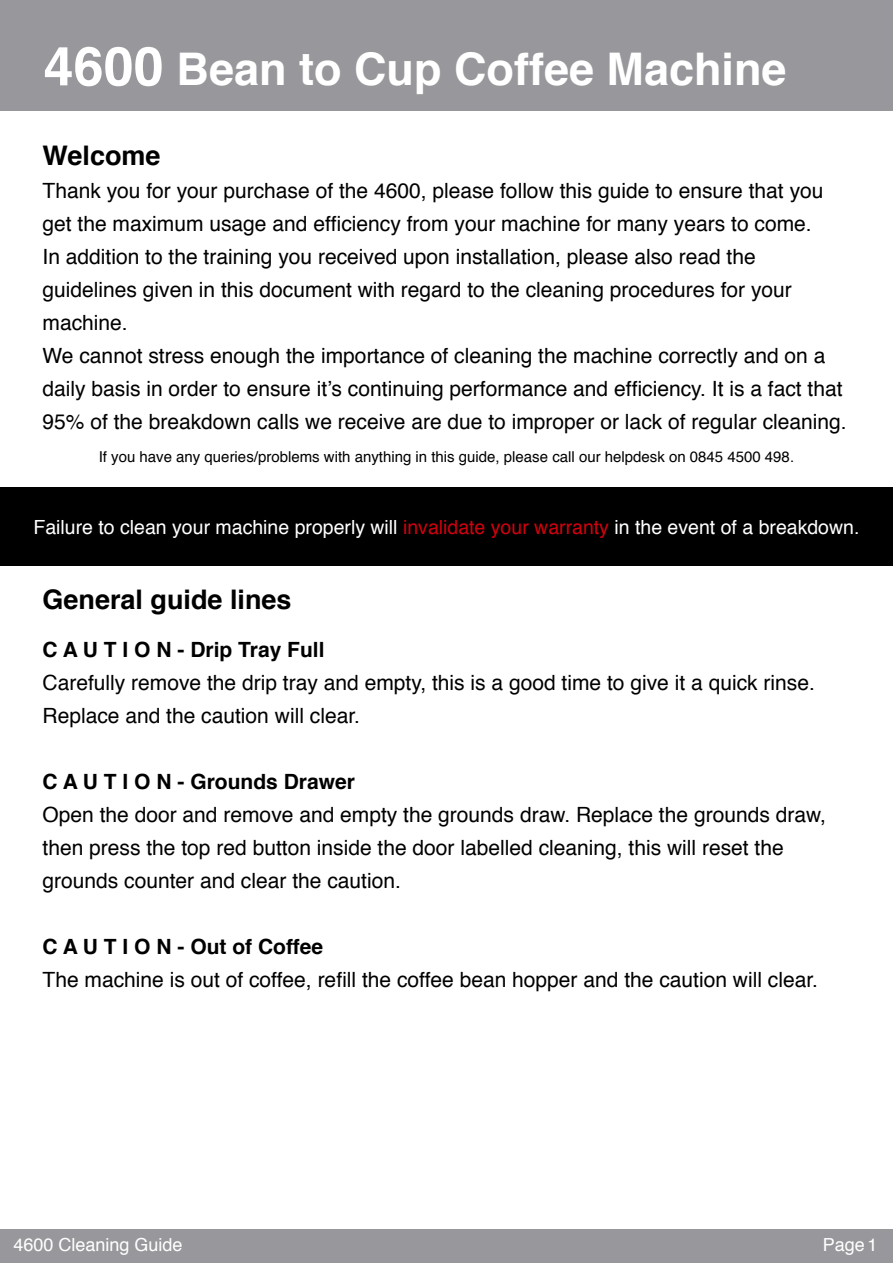
<style>
.page{position:relative;width:893px;height:1263px;background:#fff}
.page>*{position:absolute;margin:0;border:0;box-sizing:border-box;transform-origin:0 0}
.t1{font:700 45px "Helvetica";color:#fff}
.t2{font:700 27px "Helvetica";color:#000}
.t3{font:21px/33px "Helvetica";color:#000}
.t4{font:700 21px "Helvetica";color:#000}
.t5{font:19.5px "Helvetica";color:#fff}
.t6{font:18px "Helvetica";color:#fff}
.t7{font:15px "Helvetica";color:#000}
.s1{font-size:54px}
.s2{color:#d1010e}
</style>
<div class="page">
<div style="left:0;top:1229px;width:893px;height:34px;background:#98989c"></div>
<div style="left:0;top:487px;width:893px;height:79px;background:#000"></div>
<div style="left:0;top:0;width:893px;height:111px;background:#98989c"></div>
<h1 class="t1" style="left:44px;top:39px;width:745px"><span class="s1">4600</span> Bean to Cup Coffee Machine</h1>
<p class="t2" style="left:43px;top:137px;width:120px">Welcome</p>
<p class="t3" style="left:43px;top:176px;width:806px">Thank you for your purchase of the 4600, please follow this guide to ensure that you get the maximum usage and efficiency from your machine for many years to come.<br>In addition to the training you received upon installation, please also read the guidelines given in this document with regard to the cleaning procedures for your machine.<br>We cannot stress enough the importance of cleaning the machine correctly and on a daily basis in order to ensure it’s continuing performance and efficiency. It is a fact that 95% of the breakdown calls we receive are due to improper or lack of regular cleaning.</p>
<p class="t7" style="left:99px;top:447px;width:697px">If you have any queries/problems with anything in this guide, please call our helpdesk on 0845 4500 498.</p>
<p class="t5" style="left:33px;top:514px;width:827px">Failure to clean your machine properly will <span class="s2">invalidate your warranty</span> in the event of a breakdown.</p>
<p class="t2" style="left:43px;top:581px;width:251px">General guide lines</p>
<p class="t4" style="left:43px;top:636px;width:283px">C A U T I O N - Drip Tray Full</p>
<p class="t3" style="left:43px;top:668px;width:774px">Carefully remove the drip tray and empty, this is a good time to give it a quick rinse.<br>Replace and the caution will clear.</p>
<p class="t4" style="left:43px;top:768px;width:314px">C A U T I O N - Grounds Drawer</p>
<p class="t3" style="left:43px;top:800px;width:785px">Open the door and remove and empty the grounds draw. Replace the grounds draw, then press the top red button inside the door labelled cleaning, this will reset the grounds counter and clear the caution.</p>
<p class="t4" style="left:43px;top:933px;width:282px">C A U T I O N - Out of Coffee</p>
<p class="t3" style="left:43px;top:965px;width:777px">The machine is out of coffee, refill the coffee bean hopper and the caution will clear.</p>
<p class="t6" style="left:14px;top:1232px;width:171px">4600 Cleaning Guide</p>
<p class="t6" style="left:823px;top:1232px;width:56px">Page1</p>
</div>
